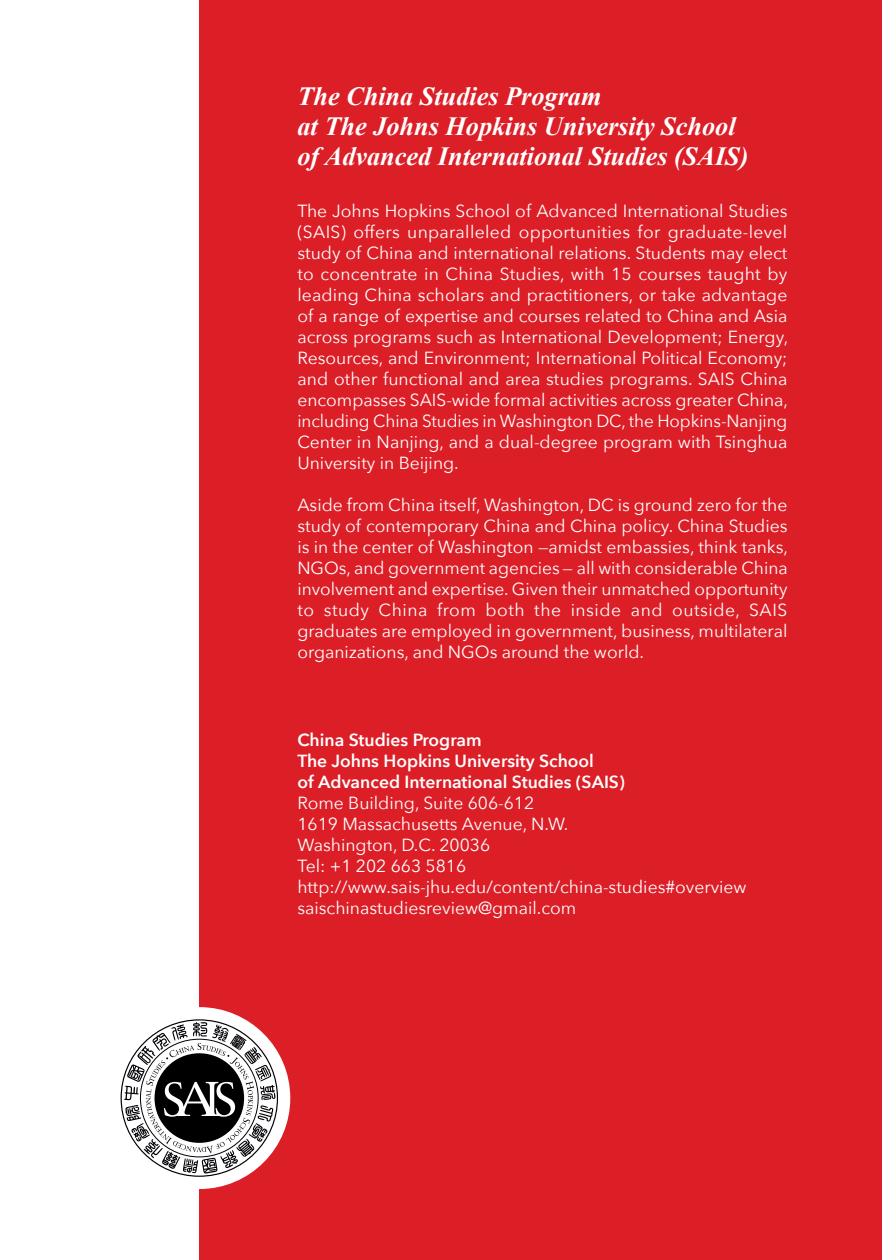
<style>
.page{position:relative;width:882px;height:1260px;background:#fff}
.page>*{position:absolute;margin:0;border:0;box-sizing:border-box;transform-origin:0 0}
.t1{font:italic 700 26.25px/29.9px "Times New Roman";color:#fff}
.WEIRD_GLITCH{font:17.5px/21px "Avenir Next";color:#fff;text-align:justify}
.WEIRD_GLITCH-2{font:600 17.5px/21px "Avenir Next";color:#fff}
</style>
<div class="page">
<div style="left:199px;top:0;width:683px;height:1260px;background:#dc1e27"></div>
<div style="left:108px;top:1007px;width:182px;height:182px;background:#fff;border-radius:50%"></div>
<svg style="left:124px;top:1022px;width:152px;height:152px"></svg>
<p class="t1" style="left:297px;top:80px;width:453px">The China Studies Program<br>at The Johns Hopkins University School of Advanced International Studies (SAIS)</p>
<p class="WEIRD_GLITCH" style="left:297px;top:200px;width:492px">The Johns Hopkins School of Advanced International Studies (SAIS) offers unparalleled opportunities for graduate-level study of China and international relations. Students may elect to concentrate in China Studies, with 15 courses taught by leading China scholars and practitioners, or take advantage of a range of expertise and courses related to China and Asia across programs such as International Development; Energy, Resources, and Environment; International Political Economy; and other functional and area studies programs. SAIS China encompasses SAIS-wide formal activities across greater China, including China Studies in Washington DC, the Hopkins-Nanjing Center in Nanjing, and a dual-degree program with Tsinghua University in Beijing.</p>
<p class="WEIRD_GLITCH" style="left:297px;top:494px;width:492px">Aside from China itself, Washington, DC is ground zero for the study of contemporary China and China policy. China Studies is in the center of Washington —amidst embassies, think tanks, NGOs, and government agencies — all with considerable China involvement and expertise. Given their unmatched opportunity to study China from both the inside and outside, SAIS graduates are employed in government, business, multilateral organizations, and NGOs around the world.</p>
<p class="WEIRD_GLITCH-2" style="left:297px;top:728px;width:329px">China Studies Program<br>The Johns Hopkins University School<br>of Advanced International Studies (SAIS)</p>
<p class="WEIRD_GLITCH" style="left:297px;top:791px;width:451px;text-align:left">Rome Building, Suite 606-612<br>1619 Massachusetts Avenue, N.W.<br>Washington, D.C. 20036<br>Tel: +1 202 663 5816 http://www.sais-jhu.edu/content/china-studies#overview saischinastudiesreview@gmail.com</p>
</div>
